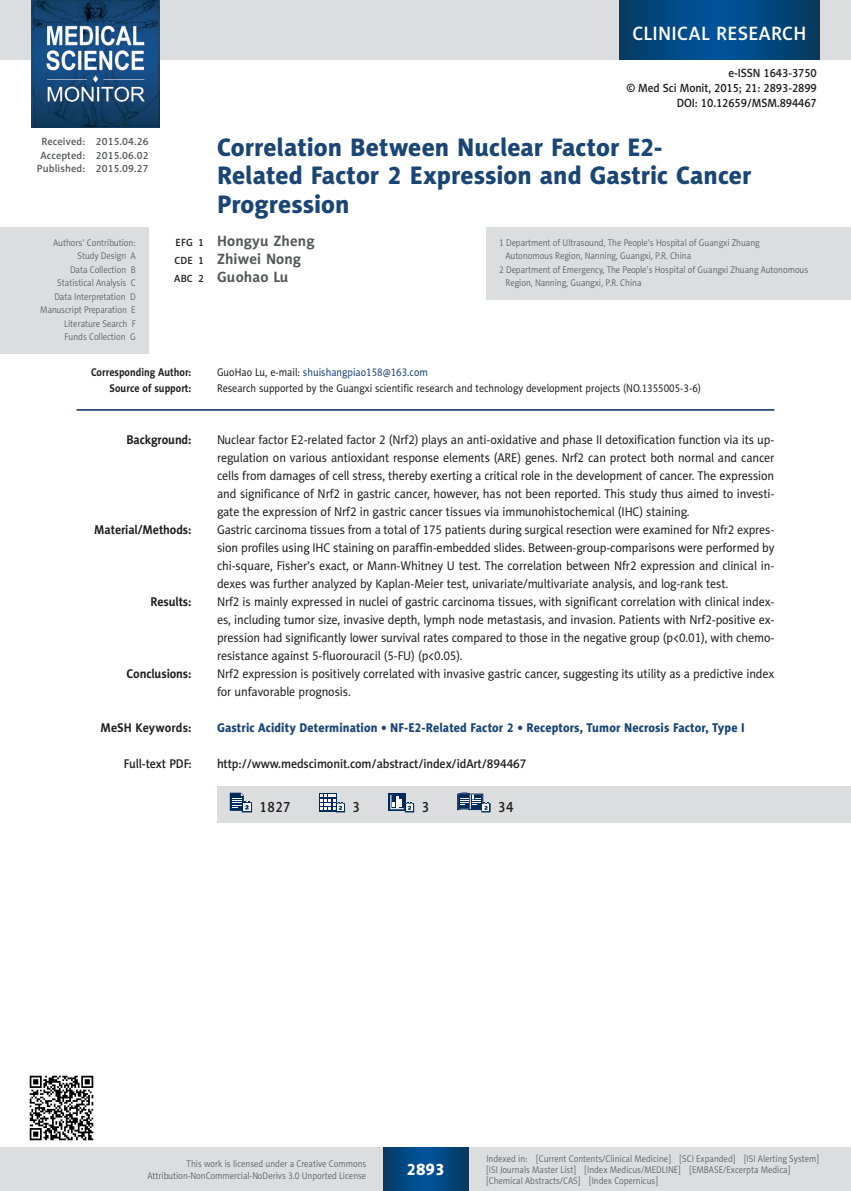
<style>
.page{position:relative;width:851px;height:1191px;background:#fff}
.page>*{position:absolute;margin:0;border:0;box-sizing:border-box;transform-origin:0 0}
.MSM_Tytul{font:25.5px/28.5px "Naomi Sans EFN Heavy";color:#1a4574}
.t1{font:19.5px "Naomi Sans EFN Medium";letter-spacing:.015em;color:#fff}
.t2{font:16.5px "Naomi Sans EFN Heavy";color:#fff}
.MSM_Autorzy{font:700 15px "Naomi Sans EFN";letter-spacing:.01em;color:#57585a}
.MSM_dane{font:15px "Naomi Sans EFN Medium";letter-spacing:.03em;color:#231f20;scale:.9 1}
.MSM_Summary_body{font:12.75px/18px "Naomi Sans EFN";letter-spacing:-.01em;color:#231f20;text-align:justify;scale:.95 1}
.MSM_keywords{font:12.75px "Naomi Sans EFN Heavy";letter-spacing:.005em;color:#1a4574;scale:.95 1}
.MSM_full_text_pdf{font:12.75px "Naomi Sans EFN Medium";letter-spacing:-.01em;color:#231f20;scale:.95 1}
.MSM_Summary_body-2{font:700 12.75px "Naomi Sans EFN";letter-spacing:-.01em;color:#231f20;scale:.95 1}
.MSM_keywords-2{font:700 12.75px "Naomi Sans EFN";letter-spacing:.005em;color:#231f20;scale:.95 1}
.MSM_full_text_pdf-2{font:12px "Naomi Sans EFN Medium";letter-spacing:-.01em;color:#231f20;scale:.95 1}
.MSM_Support{font:11.25px "Naomi Sans EFN";color:#231f20;scale:.9 1}
.MSM_Adres{font:11.25px "Naomi Sans EFN";color:#1a4574;scale:.9 1}
.MSM_Adres-2{font:700 11.25px "Naomi Sans EFN";color:#231f20;scale:.9 1}
.MSM_Support-2{font:700 11.25px "Naomi Sans EFN";color:#231f20;scale:.9 1}
.t3{font:10.5px "Naomi Sans EFN Medium";letter-spacing:.01em;color:#57585a}
.MSM_Afiliacja{font:9.75px/11.2px "Naomi Sans EFN Light";color:#57585a;scale:.9 1}
.s1{font-family:"Naomi Sans EFN Medium";font-weight:400;font-size:10.5px;color:#231f20}
.s2{color:#231f20}
</style>
<div class="page">
<div style="left:217px;top:786px;width:633px;height:36px;background:#dcdddf"></div>
<svg style="left:230px;top:792px;width:22px;height:20px"></svg>
<div style="left:319px;top:793px;width:17px;height:18px;background:#00295c"></div>
<svg style="left:320px;top:794px;width:25px;height:18px"></svg>
<div style="left:388px;top:793px;width:18px;height:18px;background:#00295c"></div>
<svg style="left:390px;top:795px;width:24px;height:17px"></svg>
<svg style="left:457px;top:792px;width:33px;height:20px"></svg>
<hr style="left:77px;top:409px;width:697px;height:2px;background:#00295c">
<div style="left:0;top:228px;width:148px;height:126px;background:#dcdddf"></div>
<div style="left:486px;top:228px;width:364px;height:72px;background:#dcdddf"></div>
<img style="left:29px;top:1075px;width:65px;height:66px">
<div style="left:0;top:1148px;width:850px;height:43px;background:#dcdddf"></div>
<svg style="left:383px;top:1147px;width:85px;height:43px;background:#02477e"></svg>
<div style="left:0;top:0;width:850px;height:60px;background:#dcdddf"></div>
<svg style="left:619px;top:0;width:200px;height:60px;background:#02477e"></svg>
<img style="left:32px;top:0;width:127px;height:128px">
<h2 class="t1" style="left:632px;top:22px;width:175px">CLINICAL RESEARCH</h2>
<p class="t3" style="left:41px;top:136px;width:109px">Received: 2015.04.26</p>
<p class="t3" style="left:40px;top:149px;width:110px">Accepted: 2015.06.02</p>
<p class="t3" style="left:37px;top:163px;width:113px">Published: 2015.09.27</p>
<p class="MSM_Afiliacja" style="left:53px;top:237px;width:93px">Authors’ Contribution:</p>
<p class="MSM_Afiliacja" style="left:77px;top:250px;width:66px">Study Design A</p>
<p class="MSM_Afiliacja" style="left:70px;top:264px;width:74px">Data Collection B</p>
<p class="MSM_Afiliacja" style="left:57px;top:277px;width:89px">Statistical Analysis C</p>
<p class="MSM_Afiliacja" style="left:54px;top:291px;width:92px">Data Interpretation D</p>
<p class="MSM_Afiliacja" style="left:40px;top:304px;width:107px">Manuscript Preparation E</p>
<p class="MSM_Afiliacja" style="left:64px;top:318px;width:81px">Literature Search F</p>
<p class="MSM_Afiliacja" style="left:65px;top:331px;width:80px">Funds Collection G</p>
<p class="MSM_full_text_pdf-2" style="left:728px;top:66px;width:95px">e-ISSN 1643-3750</p>
<p class="MSM_full_text_pdf-2" style="left:626px;top:81px;width:202px">© Med Sci Monit, 2015; 21: 2893-2899</p>
<p class="MSM_full_text_pdf-2" style="left:676px;top:96px;width:149px">DOI: 10.12659/MSM.894467</p>
<p class="MSM_Tytul" style="left:217px;top:132px;width:536px">Correlation Between Nuclear Factor E2-<br>Related Factor 2 Expression and Gastric Cancer<br>Progression</p>
<p class="MSM_Autorzy" style="left:175px;top:232px;width:140px"><span class="s1">EFG 1</span> Hongyu Zheng</p>
<p class="MSM_Autorzy" style="left:174px;top:250px;width:128px"><span class="s1">CDE 1</span> Zhiwei Nong</p>
<p class="MSM_Autorzy" style="left:174px;top:268px;width:116px"><span class="s1">ABC 2</span> Guohao Lu</p>
<p class="MSM_Afiliacja" style="left:505px;top:236px;width:284px;line-height:13.5px;text-indent:-6px">1 Department of Ultrasound, The People’s Hospital of Guangxi Zhuang<br>Autonomous Region, Nanning, Guangxi, P.R. China</p>
<p class="MSM_Afiliacja" style="left:505px;top:263px;width:338px;line-height:13.5px;text-indent:-6px">2 Department of Emergency, The People’s Hospital of Guangxi Zhuang Autonomous<br>Region, Nanning, Guangxi, P.R. China</p>
<p class="MSM_Adres-2" style="left:91px;top:366px;width:113px">Corresponding Author:</p>
<p class="MSM_Adres" style="left:217px;top:366px;width:236px"><span class="s2">GuoHao Lu, e-mail:</span> shuishangpiao158@163.com</p>
<p class="MSM_Support-2" style="left:110px;top:382px;width:92px">Source of support:</p>
<p class="MSM_Support" style="left:217px;top:382px;width:539px">Research supported by the Guangxi scientific research and technology development projects (NO.1355005-3-6)</p>
<p class="MSM_Summary_body-2" style="left:126px;top:432px;width:70px">Background:</p>
<p class="MSM_Summary_body" style="left:217px;top:431px;width:588px">Nuclear factor E2-related factor 2 (Nrf2) plays an anti-oxidative and phase II detoxification function via its up&shy;regulation on various antioxidant response elements (ARE) genes. Nrf2 can protect both normal and cancer cells from damages of cell stress, thereby exerting a critical role in the development of cancer. The expression and significance of Nrf2 in gastric cancer, however, has not been reported. This study thus aimed to investi&shy;gate the expression of Nrf2 in gastric cancer tissues via immunohistochemical (IHC) staining.</p>
<p class="MSM_Summary_body-2" style="left:94px;top:522px;width:104px">Material/Methods:</p>
<p class="MSM_Summary_body" style="left:217px;top:521px;width:588px">Gastric carcinoma tissues from a total of 175 patients during surgical resection were examined for Nfr2 expres&shy;sion profiles using IHC staining on paraffin-embedded slides. Between-group-comparisons were performed by chi-square, Fisher’s exact, or Mann-Whitney U test. The correlation between Nfr2 expression and clinical in&shy;dexes was further analyzed by Kaplan-Meier test, univariate/multivariate analysis, and log-rank test.</p>
<p class="MSM_Summary_body-2" style="left:150px;top:594px;width:45px">Results:</p>
<p class="MSM_Summary_body" style="left:217px;top:593px;width:588px">Nrf2 is mainly expressed in nuclei of gastric carcinoma tissues, with significant correlation with clinical index&shy;es, including tumor size, invasive depth, lymph node metastasis, and invasion. Patients with Nrf2-positive ex&shy;pression had significantly lower survival rates compared to those in the negative group (p&lt;0.01), with chemo&shy;resistance against 5-fluorouracil (5-FU) (p&lt;0.05).</p>
<p class="MSM_Summary_body-2" style="left:127px;top:666px;width:70px">Conclusions:</p>
<p class="MSM_Summary_body" style="left:217px;top:665px;width:588px">Nrf2 expression is positively correlated with invasive gastric cancer, suggesting its utility as a predictive index for unfavorable prognosis.</p>
<p class="MSM_keywords-2" style="left:100px;top:720px;width:97px">MeSH Keywords:</p>
<p class="MSM_keywords" style="left:217px;top:720px;width:557px">Gastric Acidity Determination • NF-E2-Related Factor 2 • Receptors, Tumor Necrosis Factor, Type I</p>
<p class="MSM_full_text_pdf" style="left:124px;top:756px;width:73px">Full-text PDF:</p>
<p class="MSM_full_text_pdf" style="left:217px;top:756px;width:327px">http://www.medscimonit.com/abstract/index/idArt/894467</p>
<p class="MSM_dane" style="left:259px;top:798px;width:36px">1827</p>
<p class="MSM_dane" style="left:352px;top:798px;width:10px">3</p>
<p class="MSM_dane" style="left:421px;top:798px;width:10px">3</p>
<p class="MSM_dane" style="left:498px;top:798px;width:19px">34</p>
<p class="MSM_Afiliacja" style="left:147px;top:1158px;width:245px;text-align:right">This work is licensed under a Creative Commons<br>Attribution-NonCommercial-NoDerivs 3.0 Unported License</p>
<p class="t2" style="left:406px;top:1159px;width:40px">2893</p>
<p class="MSM_Afiliacja" style="left:486px;top:1152px;width:371px">Indexed in: [Current Contents/Clinical Medicine] [SCI Expanded] [ISI Alerting System] [ISI Journals Master List] [Index Medicus/MEDLINE] [EMBASE/Excerpta Medica] [Chemical Abstracts/CAS] [Index Copernicus]</p>
</div>
